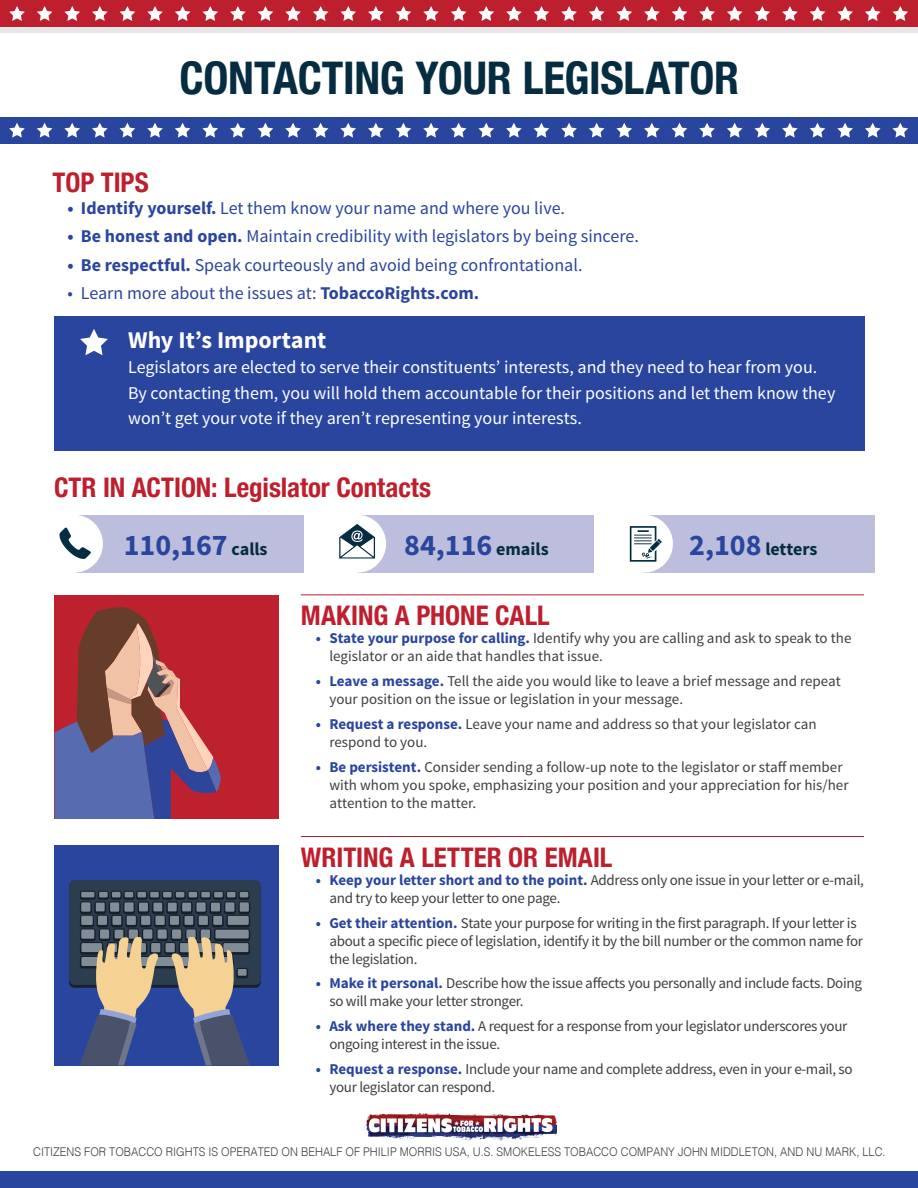
<style>
.page{position:relative;width:918px;height:1188px;background:#fff}
.page>*{position:absolute;margin:0;border:0;box-sizing:border-box;transform-origin:0 0}
.t1{font:700 condensed 45px "Helvetica Neue";letter-spacing:-.005em;color:#052c41}
.Call_Out_Text{font:700 30px "Source Sans Pro";color:#2a459d}
.Head_1{font:700 condensed 27px "Helvetica Neue";color:#be1f2e}
.Head_2{font:700 24px "Source Sans Pro";color:#fff}
.t2{font:18px "Source Sans Pro";color:#2a459d}
.Body_Text{font:18px/25.5px "Source Sans Pro";color:#fff}
.Call_Out_Text-2{font:700 18px "Source Sans Pro";letter-spacing:-.005em;color:#052c41}
.t3{font:15px/18px "Source Sans Pro";letter-spacing:-.02em;color:#3e3e3f}
.t4{font:15px/18px "Source Sans Pro";color:#3e3e3f}
.t5{font:300 12px "Helvetica";color:#3e3e3f;scale:.91 1}
.s1{font-weight:700}
.s2{font-size:18px;color:#052c41}
.s3{font-size:30px;color:#2a459d}
.s4{font-weight:700;color:#2a459d}
</style>
<div class="page">
<div style="left:0;top:0;width:918px;height:32px;background:#e6e7e9"></div>
<div style="left:0;top:0;width:918px;height:27px;background:#be1f2e"></div>
<svg style="left:9px;top:6px;width:16px;height:15px"></svg>
<svg style="left:37px;top:6px;width:15px;height:15px"></svg>
<svg style="left:64px;top:6px;width:16px;height:15px"></svg>
<svg style="left:92px;top:6px;width:16px;height:15px"></svg>
<svg style="left:120px;top:6px;width:15px;height:15px"></svg>
<svg style="left:147px;top:6px;width:16px;height:15px"></svg>
<svg style="left:175px;top:6px;width:15px;height:15px"></svg>
<svg style="left:202px;top:6px;width:16px;height:15px"></svg>
<svg style="left:230px;top:6px;width:16px;height:15px"></svg>
<svg style="left:258px;top:6px;width:15px;height:15px"></svg>
<svg style="left:285px;top:6px;width:16px;height:15px"></svg>
<svg style="left:313px;top:6px;width:16px;height:15px"></svg>
<svg style="left:340px;top:6px;width:16px;height:15px"></svg>
<svg style="left:368px;top:6px;width:16px;height:15px"></svg>
<svg style="left:396px;top:6px;width:15px;height:15px"></svg>
<svg style="left:423px;top:6px;width:16px;height:15px"></svg>
<svg style="left:451px;top:6px;width:16px;height:15px"></svg>
<svg style="left:478px;top:6px;width:16px;height:15px"></svg>
<svg style="left:506px;top:6px;width:16px;height:15px"></svg>
<svg style="left:534px;top:6px;width:15px;height:15px"></svg>
<svg style="left:561px;top:6px;width:16px;height:15px"></svg>
<svg style="left:589px;top:6px;width:16px;height:15px"></svg>
<svg style="left:616px;top:6px;width:16px;height:15px"></svg>
<svg style="left:644px;top:6px;width:16px;height:15px"></svg>
<svg style="left:672px;top:6px;width:15px;height:15px"></svg>
<svg style="left:699px;top:6px;width:16px;height:15px"></svg>
<svg style="left:727px;top:6px;width:16px;height:15px"></svg>
<svg style="left:754px;top:6px;width:16px;height:15px"></svg>
<svg style="left:782px;top:6px;width:16px;height:15px"></svg>
<svg style="left:810px;top:6px;width:15px;height:15px"></svg>
<svg style="left:837px;top:6px;width:16px;height:15px"></svg>
<svg style="left:865px;top:6px;width:16px;height:15px"></svg>
<svg style="left:893px;top:6px;width:15px;height:15px"></svg>
<div style="left:0;top:117px;width:918px;height:27px;background:#2a459d"></div>
<svg style="left:9px;top:123px;width:16px;height:15px"></svg>
<svg style="left:37px;top:123px;width:15px;height:15px"></svg>
<svg style="left:64px;top:123px;width:16px;height:15px"></svg>
<svg style="left:92px;top:123px;width:16px;height:15px"></svg>
<svg style="left:120px;top:123px;width:15px;height:15px"></svg>
<svg style="left:147px;top:123px;width:16px;height:15px"></svg>
<svg style="left:175px;top:123px;width:15px;height:15px"></svg>
<svg style="left:202px;top:123px;width:16px;height:15px"></svg>
<svg style="left:230px;top:123px;width:16px;height:15px"></svg>
<svg style="left:258px;top:123px;width:15px;height:15px"></svg>
<svg style="left:285px;top:123px;width:16px;height:15px"></svg>
<svg style="left:313px;top:123px;width:15px;height:15px"></svg>
<svg style="left:340px;top:123px;width:16px;height:15px"></svg>
<svg style="left:368px;top:123px;width:16px;height:15px"></svg>
<svg style="left:396px;top:123px;width:15px;height:15px"></svg>
<svg style="left:423px;top:123px;width:16px;height:15px"></svg>
<svg style="left:451px;top:123px;width:15px;height:15px"></svg>
<svg style="left:478px;top:123px;width:16px;height:15px"></svg>
<svg style="left:506px;top:123px;width:16px;height:15px"></svg>
<svg style="left:534px;top:123px;width:15px;height:15px"></svg>
<svg style="left:561px;top:123px;width:16px;height:15px"></svg>
<svg style="left:589px;top:123px;width:16px;height:15px"></svg>
<svg style="left:616px;top:123px;width:16px;height:15px"></svg>
<svg style="left:644px;top:123px;width:16px;height:15px"></svg>
<svg style="left:672px;top:123px;width:15px;height:15px"></svg>
<svg style="left:699px;top:123px;width:16px;height:15px"></svg>
<svg style="left:727px;top:123px;width:16px;height:15px"></svg>
<svg style="left:754px;top:123px;width:16px;height:15px"></svg>
<svg style="left:782px;top:123px;width:16px;height:15px"></svg>
<svg style="left:810px;top:123px;width:15px;height:15px"></svg>
<svg style="left:837px;top:123px;width:16px;height:15px"></svg>
<svg style="left:865px;top:123px;width:16px;height:15px"></svg>
<svg style="left:892px;top:123px;width:16px;height:15px"></svg>
<div style="left:0;top:1171px;width:918px;height:17px;background:#2a459d"></div>
<img style="left:361px;top:1114px;width:196px;height:27px">
<div style="left:54px;top:595px;width:225px;height:224px;background:#bd212e"></div>
<svg style="left:55px;top:607px;width:166px;height:212px"></svg>
<div style="left:54px;top:845px;width:225px;height:220px;background:#2a459d"></div>
<svg style="left:69px;top:880px;width:192px;height:185px"></svg>
<div style="left:54px;top:316px;width:811px;height:135px;background:#2a459d"></div>
<svg style="left:80px;top:329px;width:28px;height:26px"></svg>
<div style="left:76px;top:515px;width:228px;height:58px;background:#bdbede"></div>
<div style="left:45px;top:515px;width:58px;height:58px;background:#fff;border-radius:50%"></div>
<div style="left:357px;top:515px;width:236px;height:58px;background:#bdbede"></div>
<div style="left:328px;top:515px;width:58px;height:58px;background:#fff;border-radius:50%"></div>
<svg style="left:59px;top:528px;width:32px;height:31px"></svg>
<div style="left:642px;top:515px;width:232px;height:58px;background:#bdbede"></div>
<div style="left:615px;top:515px;width:58px;height:58px;background:#fff;border-radius:50%"></div>
<svg style="left:630px;top:526px;width:32px;height:36px"></svg>
<svg style="left:339px;top:524px;width:36px;height:35px"></svg>
<hr style="left:301px;top:595px;width:563px;height:1px;background:#be1f2e">
<hr style="left:301px;top:836px;width:563px;height:1px;background:#be1f2e">
<p class="t1" style="left:180px;top:41px;width:561px">CONTACTING YOUR LEGISLATOR</p>
<p class="Head_1" style="left:52px;top:160px;width:98px">TOP TIPS</p>
<p class="t2" style="left:67px;top:197px;width:499px"><span class="s1">• Identify yourself.</span> Let them know your name and where you live.</p>
<p class="t2" style="left:67px;top:225px;width:573px"><span class="s1">• Be honest and open.</span> Maintain credibility with legislators by being sincere.</p>
<p class="t2" style="left:67px;top:253px;width:517px"><span class="s1">• Be respectful.</span> Speak courteously and avoid being confrontational.</p>
<p class="t2" style="left:67px;top:282px;width:413px">• Learn more about the issues at: <span class="s1">TobaccoRights.com.</span></p>
<p class="Head_2" style="left:128px;top:324px;width:200px">Why It’s Important</p>
<p class="Body_Text" style="left:128px;top:355px;width:709px">Legislators are elected to serve their constituents’ interests, and they need to hear from you.<br>By contacting them, you will hold them accountable for their positions and let them know they won’t get your vote if they aren’t representing your interests.</p>
<p class="Head_1" style="left:54px;top:465px;width:379px">CTR IN ACTION: Legislator Contacts</p>
<p class="Call_Out_Text" style="left:124px;top:526px;width:145px">110,167 <span class="s2">calls</span></p>
<p class="Call_Out_Text" style="left:404px;top:526px;width:146px">84,116 <span class="s2">emails</span></p>
<p class="Call_Out_Text-2" style="left:689px;top:537px;width:130px"><span class="s3">2,108</span> letters</p>
<p class="Head_1" style="left:301px;top:593px;width:250px">MAKING A PHONE CALL</p>
<p class="t4" style="left:329px;top:630px;width:524px;text-indent:-14px"><span class="s4">• State your purpose for calling.</span> Identify why you are calling and ask to speak to the legislator or an aide that handles that issue.</p>
<p class="t4" style="left:329px;top:672px;width:513px;text-indent:-14px"><span class="s4">• Leave a message.</span> Tell the aide you would like to leave a brief message and repeat your position on the issue or legislation in your message.</p>
<p class="t4" style="left:329px;top:715px;width:489px;text-indent:-14px"><span class="s4">• Request a response.</span> Leave your name and address so that your legislator can respond to you.</p>
<p class="t4" style="left:329px;top:758px;width:521px;text-indent:-14px"><span class="s4">• Be persistent.</span> Consider sending a follow-up note to the legislator or staff member with whom you spoke, emphasizing your position and your appreciation for his/her attention to the matter.</p>
<p class="Head_1" style="left:301px;top:835px;width:313px">WRITING A LETTER OR EMAIL</p>
<p class="t3" style="left:329px;top:871px;width:536px;text-indent:-14px"><span class="s4">• Keep your letter short and to the point.</span> Address only one issue in your letter or e-mail, and try to keep your letter to one page.</p>
<p class="t3" style="left:329px;top:914px;width:535px;text-indent:-14px"><span class="s4">• Get their attention.</span> State your purpose for writing in the first paragraph. If your letter is about a specific piece of legislation, identify it by the bill number or the common name for the legislation.</p>
<p class="t3" style="left:329px;top:975px;width:534px;text-indent:-14px"><span class="s4">• Make it personal.</span> Describe how the issue affects you personally and include facts. Doing so will make your letter stronger.</p>
<p class="t3" style="left:329px;top:1017px;width:520px;text-indent:-14px"><span class="s4">• Ask where they stand.</span> A request for a response from your legislator underscores your ongoing interest in the issue.</p>
<p class="t3" style="left:329px;top:1060px;width:525px;text-indent:-14px"><span class="s4">• Request a response.</span> Include your name and complete address, even in your e-mail, so your legislator can respond.</p>
<p class="t5" style="left:33px;top:1141px;width:938px">CITIZENS FOR TOBACCO RIGHTS IS OPERATED ON BEHALF OF PHILIP MORRIS USA, U.S. SMOKELESS TOBACCO COMPANY JOHN MIDDLETON, AND NU MARK, LLC.</p>
</div>
